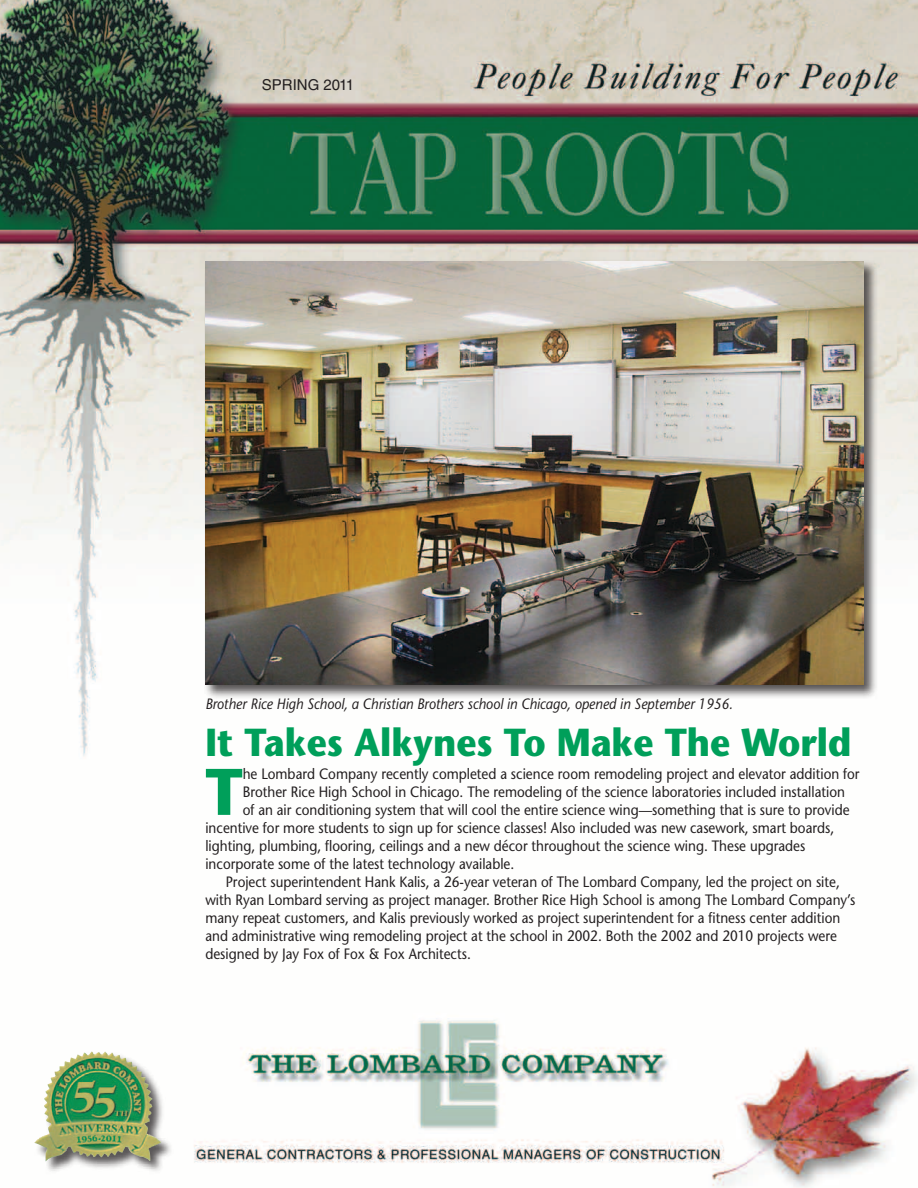
<style>
.page{position:relative;width:918px;height:1188px;background:#fff}
.page>*{position:absolute;margin:0;border:0;box-sizing:border-box;transform-origin:0 0}
.t1{font:700 65.7px "Stone Sans Std";color:#009f5a;scale:.9 1}
.t2{font:700 39px "Stone Sans Std";color:#009f5a;scale:.9 1}
.t3{font:500 15px "Stone Sans Std";color:#231f20;scale:.9 1}
.t4{font:italic 500 15px "Stone Sans Std";color:#231f20;scale:.9 1}
.t5{font:15px "Helvetica LT Std";color:#231f20}
</style>
<div class="page">
<img style="left:0;top:0;width:918px;height:1188px">
<div style="left:204px;top:259px;width:675px;height:440px;background:#231f20;opacity:.75"></div>
<img style="left:205px;top:261px;width:659px;height:424px">
<div style="left:34px;top:1051px;width:140px;height:123px;background:#231f20;opacity:.75"></div>
<img style="left:34px;top:1051px;width:127px;height:111px">
<p class="t5" style="left:262px;top:76px;width:94px">SPRING 2011</p>
<p class="t4" style="left:205px;top:695px;width:588px">Brother Rice High School, a Christian Brothers school in Chicago, opened in September 1956.</p>
<h2 class="t2" style="left:205px;top:719px;width:719px">It Takes Alkynes To Make The World</h2>
<h1 class="t1" style="left:205px;top:753px;width:43px">T</h1>
<p class="t3" style="left:243px;top:765px;width:687px">he Lombard Company recently completed a science room remodeling project and elevator addition for</p>
<p class="t3" style="left:243px;top:783px;width:671px">Brother Rice High School in Chicago. The remodeling of the science laboratories included installation</p>
<p class="t3" style="left:243px;top:801px;width:676px">of an air conditioning system that will cool the entire science wing—something that is sure to provide</p>
<p class="t3" style="left:205px;top:819px;width:700px">incentive for more students to sign up for science classes! Also included was new casework, smart boards,</p>
<p class="t3" style="left:205px;top:837px;width:668px">lighting, plumbing, flooring, ceilings and a new décor throughout the science wing. These upgrades</p>
<p class="t3" style="left:205px;top:855px;width:345px">incorporate some of the latest technology available.</p>
<p class="t3" style="left:226px;top:873px;width:684px">Project superintendent Hank Kalis, a 26-year veteran of The Lombard Company, led the project on site,</p>
<p class="t3" style="left:205px;top:891px;width:724px">with Ryan Lombard serving as project manager. Brother Rice High School is among The Lombard Company’s</p>
<p class="t3" style="left:205px;top:909px;width:707px">many repeat customers, and Kalis previously worked as project superintendent for a fitness center addition</p>
<p class="t3" style="left:205px;top:927px;width:703px">and administrative wing remodeling project at the school in 2002. Both the 2002 and 2010 projects were</p>
<p class="t3" style="left:205px;top:945px;width:297px">designed by Jay Fox of Fox &amp; Fox Architects.</p>
</div>
